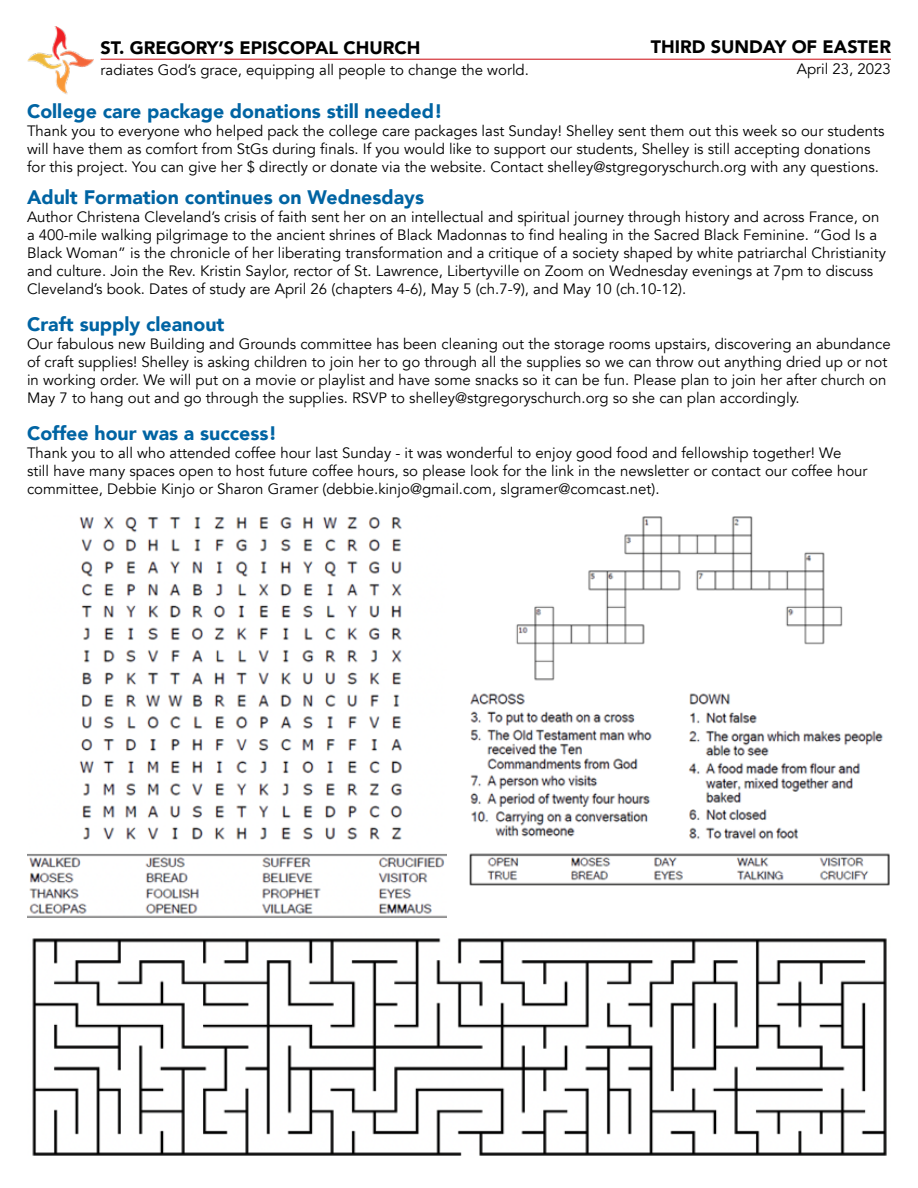
<style>
.page{position:relative;width:918px;height:1188px;background:#fff}
.page>*{position:absolute;margin:0;border:0;box-sizing:border-box;transform-origin:0 0}
.t1{font:900 19.5px "Avenir";color:#0064a3}
.t2{font:900 18px "Avenir";color:#000}
.t3{font:15px/18px "Avenir";color:#000}
</style>
<div class="page">
<hr style="left:101px;top:59px;width:790px;height:1px;background:#d2232a">
<img style="left:27px;top:27px;width:89px;height:68px">
<img style="left:27px;top:517px;width:420px;height:401px">
<img style="left:469px;top:516px;width:421px;height:370px">
<img style="left:32px;top:938px;width:855px;height:218px">
<p class="t2" style="left:101px;top:33px;width:321px">ST. GREGORY’S EPISCOPAL CHURCH</p>
<p class="t3" style="left:101px;top:61px;width:430px">radiates God’s grace, equipping all people to change the world.</p>
<p class="t2" style="left:651px;top:31px;width:242px">THIRD SUNDAY OF EASTER</p>
<p class="t3" style="left:797px;top:60px;width:96px">April 23, 2023</p>
<h1 class="t1" style="left:27px;top:95px;width:417px">College care package donations still needed!</h1>
<p class="t3" style="left:27px;top:123px;width:859px">Thank you to everyone who helped pack the college care packages last Sunday! Shelley sent them out this week so our students will have them as comfort from StGs during finals. If you would like to support our students, Shelley is still accepting donations for this project. You can give her $ directly or donate via the website. Contact shelley@stgregoryschurch.org with any questions.</p>
<h1 class="t1" style="left:27px;top:180px;width:399px">Adult Formation continues on Wednesdays</h1>
<p class="t3" style="left:27px;top:208px;width:861px">Author Christena Cleveland’s crisis of faith sent her on an intellectual and spiritual journey through history and across France, on a 400-mile walking pilgrimage to the ancient shrines of Black Madonnas to find healing in the Sacred Black Feminine. “God Is a Black Woman” is the chronicle of her liberating transformation and a critique of a society shaped by white patriarchal Christianity and culture. Join the Rev. Kristin Saylor, rector of St. Lawrence, Libertyville on Zoom on Wednesday evenings at 7pm to discuss Cleveland’s book. Dates of study are April 26 (chapters 4-6), May 5 (ch.7-9), and May 10 (ch.10-12).</p>
<h1 class="t1" style="left:27px;top:307px;width:199px">Craft supply cleanout</h1>
<p class="t3" style="left:27px;top:335px;width:865px">Our fabulous new Building and Grounds committee has been cleaning out the storage rooms upstairs, discovering an abundance of craft supplies! Shelley is asking children to join her to go through all the supplies so we can throw out anything dried up or not in working order. We will put on a movie or playlist and have some snacks so it can be fun. Please plan to join her after church on May 7 to hang out and go through the supplies. RSVP to shelley@stgregoryschurch.org so she can plan accordingly.</p>
<h1 class="t1" style="left:27px;top:416px;width:252px">Coffee hour was a success!</h1>
<p class="t3" style="left:27px;top:444px;width:842px">Thank you to all who attended coffee hour last Sunday - it was wonderful to enjoy good food and fellowship together! We<br>still have many spaces open to host future coffee hours, so please look for the link in the newsletter or contact our coffee hour committee, Debbie Kinjo or Sharon Gramer (debbie.kinjo@gmail.com, slgramer@comcast.net).</p>
</div>
